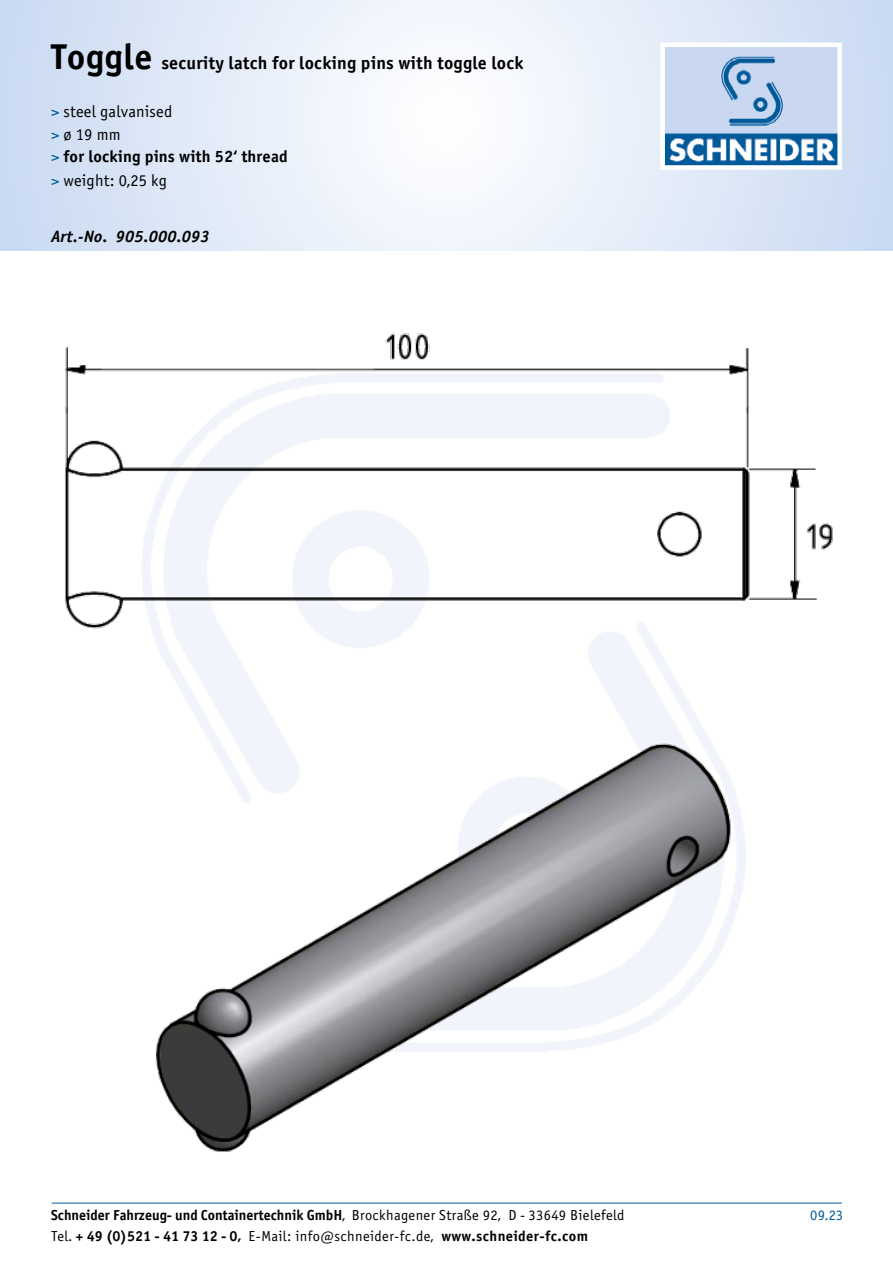
<style>
.page{position:relative;width:893px;height:1263px;background:#fff}
.page>*{position:absolute;margin:0;border:0;box-sizing:border-box;transform-origin:0 0}
.t1{font:18px "Officina Sans Bold ITC";letter-spacing:.01em;color:#000}
.t2{font:16.5px/22.5px "Officina Sans Book ITC";letter-spacing:.01em;color:#000}
.t3{font:16.5px "Officina Sans Bold ITC";letter-spacing:.01em;color:#000}
.t4{font:italic 16.5px "Officina Sans Bold ITC";letter-spacing:.01em;color:#000}
.t5{font:14.55px "Officina Sans Bold ITC";color:#000}
.t6{font:14.55px "Officina Sans Bold ITC";letter-spacing:.025em;color:#000}
.t7{font:14.55px "Officina Sans Book ITC";color:#005a9a}
.s1{font-size:36px}
.s2{color:#005a9a}
.s3{font-family:"Officina Sans Book ITC";color:#005a9a}
.s4{font-family:"Officina Sans Book ITC"}
</style>
<div class="page">
<svg style="left:0;top:0;width:893px;height:251px"></svg>
<img style="left:665px;top:48px;width:172px;height:117px">
<div style="left:660px;top:43px;width:182px;height:127px;border:4px solid #fff"></div>
<hr style="left:52px;top:1203px;width:790px;height:1px;background:#005a9a">
<img style="left:65px;top:333px;width:768px;height:303px">
<img style="left:155px;top:736px;width:584px;height:416px">
<p class="t1" style="left:51px;top:51px;width:474px"><span class="s1">Toggle</span> security latch for locking pins with toggle lock</p>
<p class="t2" style="left:51px;top:101px;width:123px"><span class="s2">&gt;</span> steel galvanised <span class="s2">&gt;</span> ø 19 mm</p>
<p class="t3" style="left:51px;top:147px;width:238px"><span class="s3">&gt;</span> for locking pins with 52‘ thread</p>
<p class="t2" style="left:51px;top:170px;width:118px"><span class="s2">&gt;</span> weight: 0,25 kg</p>
<p class="t4" style="left:51px;top:226px;width:160px">Art.-No. 905.000.093</p>
<p class="t5" style="left:51px;top:1206px;width:575px">Schneider Fahrzeug- und Containertechnik GmbH<span class="s4">, Brockhagener Straße 92, D - 33649 Bielefeld</span></p>
<p class="t7" style="left:810px;top:1206px;width:34px">09.23</p>
<p class="t6" style="left:51px;top:1227px;width:539px"><span class="s4">Tel.</span> + 49 (0)521 - 41 73 12 - 0, <span class="s4">E-Mail: info@schneider-fc.de,</span> www.schneider-fc.com</p>
</div>
